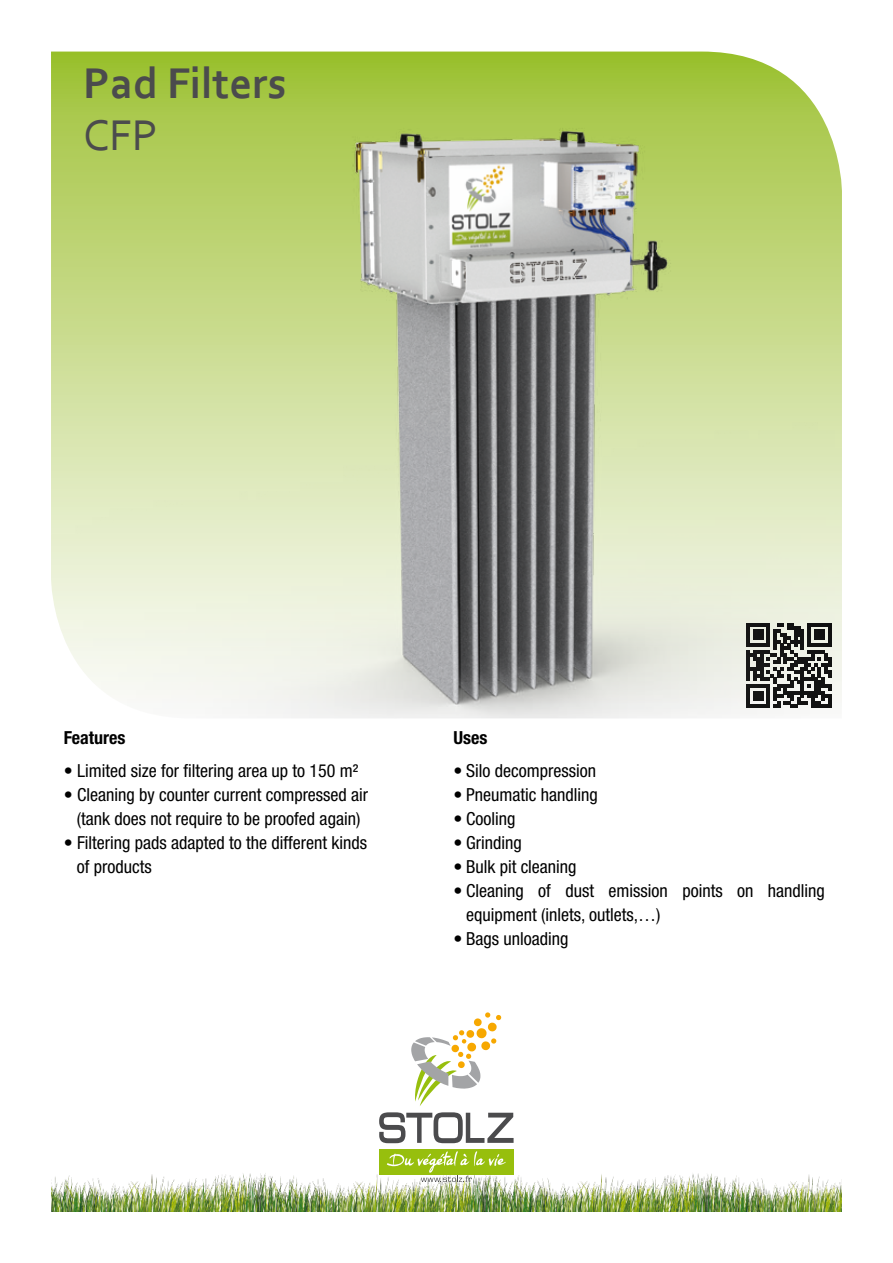
<style>
.page{position:relative;width:893px;height:1263px;background:#fff}
.page>*{position:absolute;margin:0;border:0;box-sizing:border-box;transform-origin:0 0}
.t1{font:700 45px "Corbel";color:#4b4b4d}
.t2{font:45px "Corbel";color:#4b4b4d}
.t3{font:condensed 18px/24px "Helvetica Neue LT Std";color:#000}
.t4{font:700 condensed 18px "Helvetica Neue LT Std";color:#000}
</style>
<div class="page">
<img style="left:51px;top:1173px;width:791px;height:39px">
<svg style="left:379px;top:1112px;width:135px;height:31px"></svg>
<svg style="left:411px;top:1012px;width:90px;height:94px"></svg>
<div style="left:379px;top:1148px;width:135px;height:26px;background:#97bf0d"></div>
<svg style="left:387px;top:1151px;width:119px;height:31px"></svg>
<img style="left:51px;top:52px;width:791px;height:666px">
<h1 class="t1" style="left:83px;top:55px;width:205px">Pad Filters</h1>
<h1 class="t2" style="left:83px;top:108px;width:76px">CFP</h1>
<p class="t4" style="left:64px;top:727px;width:63px">Features</p>
<p class="t3" style="left:64px;top:758px;width:296px">• Limited size for filtering area up to 150 m²</p>
<p class="t3" style="left:64px;top:782px;width:306px;text-align:center">• Cleaning by counter current compressed air (tank does not require to be proofed again)</p>
<p class="t3" style="left:77px;top:830px;width:292px;text-indent:-13px">• Filtering pads adapted to the different kinds of products</p>
<p class="t4" style="left:453px;top:727px;width:36px">Uses</p>
<p class="t3" style="left:453px;top:758px;width:144px">• Silo decompression</p>
<p class="t3" style="left:453px;top:782px;width:146px">• Pneumatic handling</p>
<p class="t3" style="left:453px;top:806px;width:64px">• Cooling</p>
<p class="t3" style="left:453px;top:830px;width:70px">• Grinding</p>
<p class="t3" style="left:453px;top:854px;width:125px">• Bulk pit cleaning</p>
<p class="t3" style="left:466px;top:878px;width:360px;text-indent:-13px">• Cleaning of dust emission points on handling equipment (inlets, outlets,…)</p>
<p class="t3" style="left:453px;top:926px;width:117px">• Bags unloading</p>
</div>
